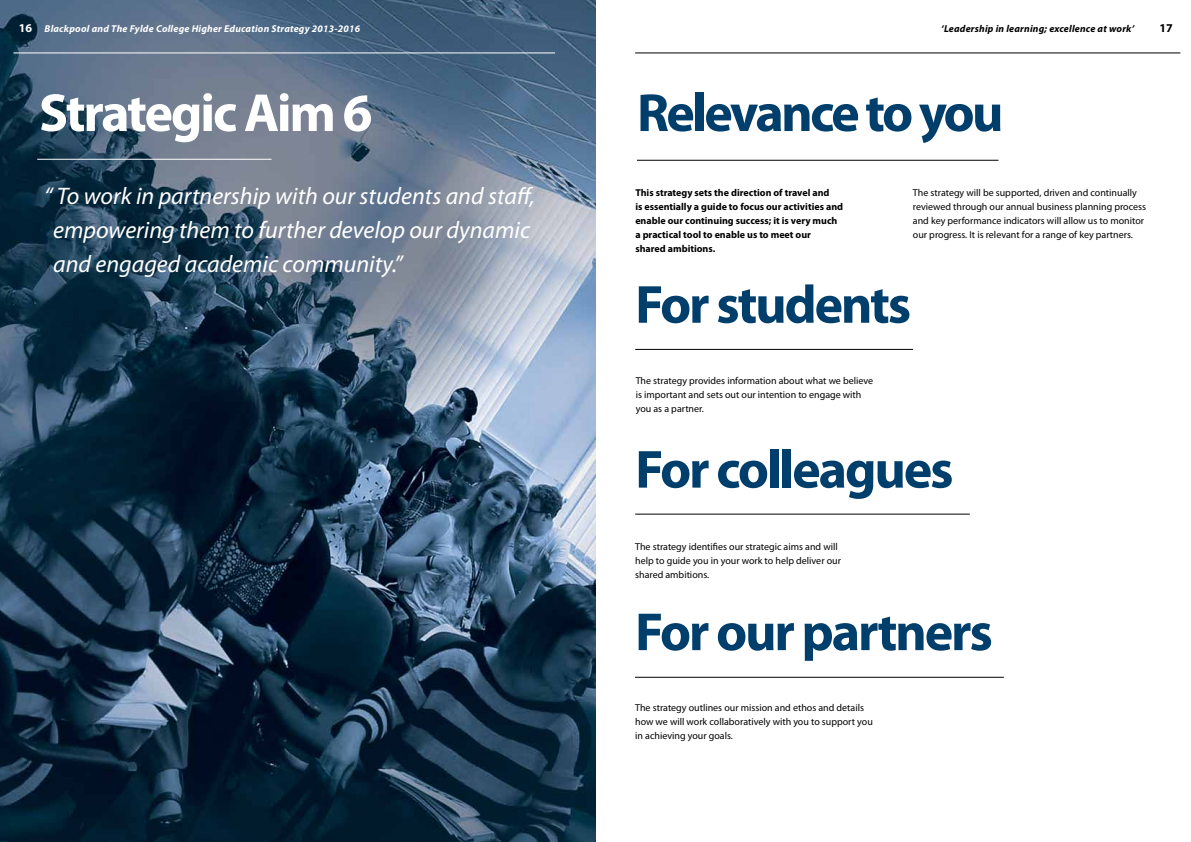
<style>
.page{position:relative;width:1191px;height:842px;background:#fff}
.page>*{position:absolute;margin:0;border:0;box-sizing:border-box;transform-origin:0 0}
.t1{font:700 54px "Myriad Pro";letter-spacing:-.04em;color:#003e6b}
.t2{font:700 54px "Myriad Pro";letter-spacing:-.04em;color:#fff}
.t3{font:italic 24px/34px "Myriad Pro";color:#fff}
.t4{font:700 12px "Myriad Pro";color:#000}
.t5{font:10px/14px "Myriad Pro";color:#000}
.t6{font:700 10px/14px "Myriad Pro";color:#000}
.t7{font:italic 700 10px "Myriad Pro";letter-spacing:.02em;color:#fff}
.t8{font:italic 700 10px "Myriad Pro";letter-spacing:.02em;color:#000}
.s1{font-style:normal;font-size:12px}
</style>
<div class="page">
<hr style="left:637px;top:160px;width:361px;height:1px;background:#000">
<hr style="left:635px;top:52px;width:545px;height:1px;background:#000">
<img style="left:0;top:0;width:595px;height:842px">
<hr style="left:37px;top:159px;width:234px;height:1px;background:#fff">
<hr style="left:13px;top:52px;width:542px;height:1px;background:#fff">
<hr style="left:635px;top:349px;width:278px;height:1px;background:#000">
<hr style="left:635px;top:514px;width:334px;height:1px;background:#000">
<hr style="left:635px;top:677px;width:368px;height:1px;background:#000">
<p class="t7" style="left:19px;top:22px;width:343px"><span class="s1">16</span> Blackpool and The Fylde College Higher Education Strategy 2013-2016</p>
<h1 class="t2" style="left:39px;top:78px;width:335px">Strategic Aim 6</h1>
<h2 class="t3" style="left:53px;top:179px;width:483px;text-indent:-9px">“ To work in partnership with our students and staff, empowering them to further develop our dynamic and engaged academic community.”</h2>
<p class="t8" style="left:941px;top:22px;width:194px">‘Leadership in learning; excellence at work’</p>
<p class="t4" style="left:1159px;top:21px;width:15px">17</p>
<h1 class="t1" style="left:637px;top:78px;width:368px">Relevance to you</h1>
<p class="t6" style="left:635px;top:186px;width:209px">This strategy sets the direction of travel and<br>is essentially a guide to focus our activities and enable our continuing success; it is very much a practical tool to enable us to meet our shared ambitions.</p>
<p class="t5" style="left:913px;top:186px;width:235px">The strategy will be supported, driven and continually reviewed through our annual business planning process and key performance indicators will allow us to monitor our progress. It is relevant for a range of key partners.</p>
<h1 class="t1" style="left:635px;top:269px;width:277px">For students</h1>
<p class="t5" style="left:635px;top:373px;width:239px">The strategy provides information about what we believe is important and sets out our intention to engage with you as a partner.</p>
<h1 class="t1" style="left:635px;top:434px;width:320px">For colleagues</h1>
<p class="t5" style="left:635px;top:540px;width:207px">The strategy identifies our strategic aims and will help to guide you in your work to help deliver our shared ambitions.</p>
<h1 class="t1" style="left:635px;top:597px;width:359px">For our partners</h1>
<p class="t5" style="left:635px;top:701px;width:239px">The strategy outlines our mission and ethos and details how we will work collaboratively with you to support you in achieving your goals.</p>
</div>
